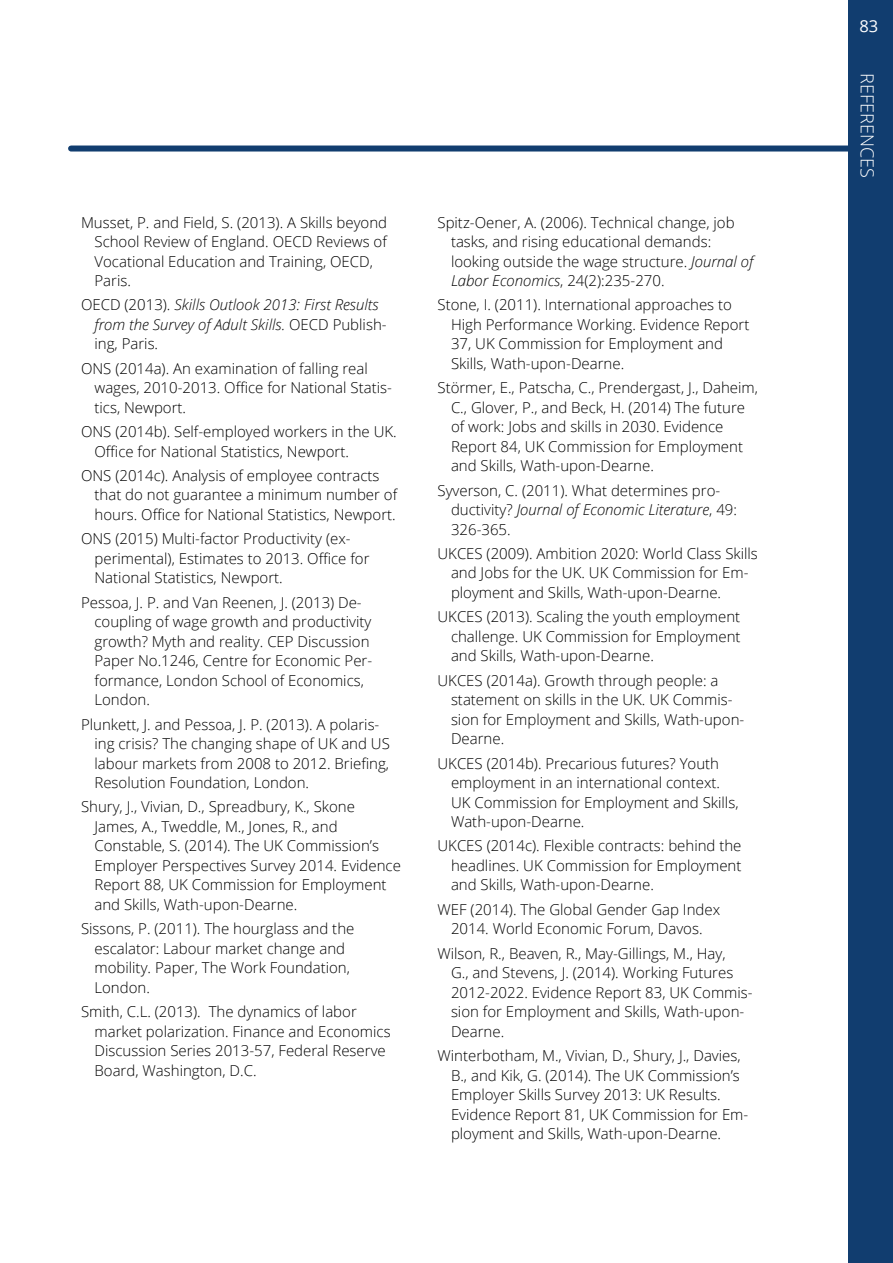
<style>
.page{position:relative;width:893px;height:1263px;background:#fff}
.page>*{position:absolute;margin:0;border:0;box-sizing:border-box;transform-origin:0 0}
.t1{font:300 18px "Open Sans";color:#fff}
.t2{font:16.5px "Open Sans";color:#fff}
.bibitem{font:300 15px/19.5px "Open Sans";color:#000}
.bibitem-2{font:italic 300 15px/19.5px "Open Sans";color:#000}
.s1{font-style:normal}
.s2{font-style:italic}
</style>
<div class="page">
<div style="left:71px;top:146px;width:782px;height:6px;background:#113d6f"></div>
<div style="left:849px;top:0;width:44px;height:1263px;background:#113d6f"></div>
<p class="bibitem" style="left:94px;top:212px;width:294px;text-indent:-14px">Musset, P. and Field, S. (2013). A Skills beyond School Review of England. OECD Reviews of Vocational Education and Training, OECD, Paris.</p>
<p class="bibitem-2" style="left:94px;top:295px;width:294px;text-indent:-14px"><span class="s1">OECD (2013).</span> Skills Outlook 2013: First Results from the Survey of Adult Skills. <span class="s1">OECD Publish&shy;ing, Paris.</span></p>
<p class="bibitem" style="left:94px;top:358px;width:299px;text-indent:-14px">ONS (2014a). An examination of falling real wages, 2010-2013. Office for National Statis&shy;tics, Newport.</p>
<p class="bibitem" style="left:94px;top:421px;width:304px;text-indent:-14px">ONS (2014b). Self-employed workers in the UK.<br>Office for National Statistics, Newport.</p>
<p class="bibitem" style="left:94px;top:465px;width:304px;text-indent:-14px">ONS (2014c). Analysis of employee contracts that do not guarantee a minimum number of hours. Office for National Statistics, Newport.</p>
<p class="bibitem" style="left:94px;top:529px;width:276px;text-indent:-14px">ONS (2015) Multi-factor Productivity (ex&shy;perimental), Estimates to 2013. Office for<br>National Statistics, Newport.</p>
<p class="bibitem" style="left:94px;top:592px;width:279px;text-indent:-14px">Pessoa, J. P. and Van Reenen, J. (2013) De&shy;coupling of wage growth and productivity growth? Myth and reality. CEP Discussion Paper No.1246, Centre for Economic Per&shy;formance, London School of Economics, London.</p>
<p class="bibitem" style="left:94px;top:714px;width:297px;text-indent:-14px">Plunkett, J. and Pessoa, J. P. (2013). A polaris&shy;ing crisis? The changing shape of UK and US labour markets from 2008 to 2012. Briefing, Resolution Foundation, London.</p>
<p class="bibitem" style="left:94px;top:797px;width:308px;text-indent:-14px">Shury, J., Vivian, D., Spreadbury, K., Skone James, A., Tweddle, M., Jones, R., and Constable, S. (2014). The UK Commission’s Employer Perspectives Survey 2014. Evidence Report 88, UK Commission for Employment and Skills, Wath-upon-Dearne.</p>
<p class="bibitem" style="left:94px;top:919px;width:261px;text-indent:-14px">Sissons, P. (2011). The hourglass and the escalator: Labour market change and mobility. Paper, The Work Foundation,<br>London.</p>
<p class="bibitem" style="left:94px;top:1001px;width:298px;text-indent:-14px">Smith, C.L. (2013). The dynamics of labor market polarization. Finance and Economics Discussion Series 2013-57, Federal Reserve Board, Washington, D.C.</p>
<p class="bibitem" style="left:451px;top:212px;width:304px;text-indent:-14px">Spitz-Oener, A. (2006). Technical change, job tasks, and rising educational demands: looking outside the wage structure. <span class="s2">Journal of Labor Economics</span>, 24(2):235-270.</p>
<p class="bibitem" style="left:451px;top:295px;width:300px;text-indent:-14px">Stone, I. (2011). International approaches to High Performance Working. Evidence Report 37, UK Commission for Employment and Skills, Wath-upon-Dearne.</p>
<p class="bibitem" style="left:451px;top:378px;width:308px;text-indent:-14px">Störmer, E., Patscha, C., Prendergast, J., Daheim, C., Glover, P., and Beck, H. (2014) The future of work: Jobs and skills in 2030. Evidence Report 84, UK Commission for Employment and Skills, Wath-upon-Dearne.</p>
<p class="bibitem" style="left:451px;top:480px;width:288px;text-indent:-14px">Syverson, C. (2011). What determines pro&shy;ductivity? <span class="s2">Journal of Economic Literature</span>, 49:<br>326-365.</p>
<p class="bibitem" style="left:451px;top:543px;width:308px;text-indent:-14px">UKCES (2009). Ambition 2020: World Class Skills and Jobs for the UK. UK Commission for Em&shy;ployment and Skills, Wath-upon-Dearne.</p>
<p class="bibitem" style="left:451px;top:607px;width:291px;text-align:justify;text-indent:-14px">UKCES (2013). Scaling the youth employment challenge. UK Commission for Employment and Skills, Wath-upon-Dearne.</p>
<p class="bibitem" style="left:451px;top:670px;width:295px;text-indent:-14px">UKCES (2014a). Growth through people: a statement on skills in the UK. UK Commis&shy;sion for Employment and Skills, Wath-upon-Dearne.</p>
<p class="bibitem" style="left:451px;top:753px;width:289px;text-indent:-14px">UKCES (2014b). Precarious futures? Youth employment in an international context.<br>UK Commission for Employment and Skills, Wath-upon-Dearne.</p>
<p class="bibitem" style="left:451px;top:836px;width:292px;text-align:justify;text-indent:-14px">UKCES (2014c). Flexible contracts: behind the headlines. UK Commission for Employment and Skills, Wath-upon-Dearne.</p>
<p class="bibitem" style="left:437px;top:899px;width:284px;text-align:center">WEF (2014). The Global Gender Gap Index<br>2014. World Economic Forum, Davos.</p>
<p class="bibitem" style="left:451px;top:943px;width:303px;text-indent:-14px">Wilson, R., Beaven, R., May-Gillings, M., Hay,<br>G., and Stevens, J. (2014). Working Futures 2012-2022. Evidence Report 83, UK Commis&shy;sion for Employment and Skills, Wath-upon-Dearne.</p>
<p class="bibitem" style="left:451px;top:1045px;width:299px;text-indent:-14px">Winterbotham, M., Vivian, D., Shury, J., Davies, B., and Kik, G. (2014). The UK Commission’s Employer Skills Survey 2013: UK Results.<br>Evidence Report 81, UK Commission for Em&shy;ployment and Skills, Wath-upon-Dearne.</p>
<p class="t2" style="left:859px;top:15px;width:20px">83</p>
<p class="t1" style="left:880px;top:73px;width:106px;rotate:90deg">REFERENCES</p>
</div>
